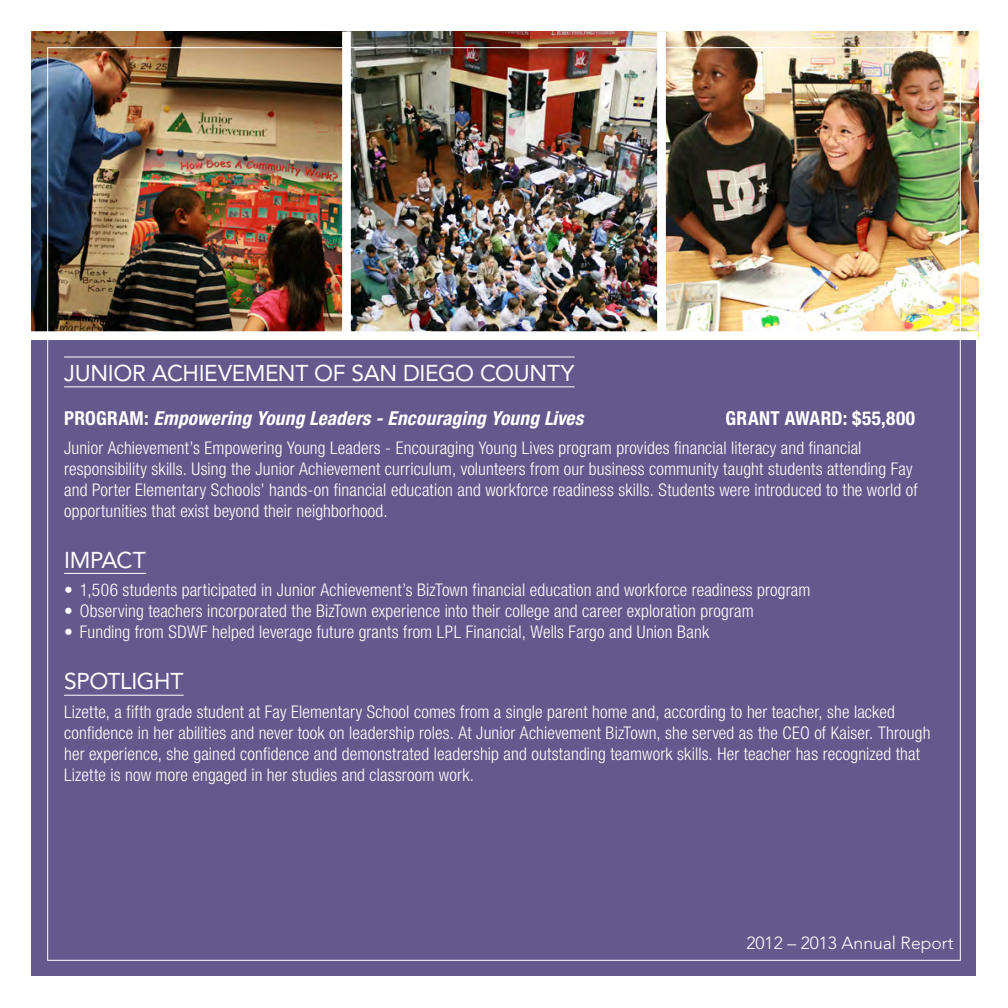
<style>
.page{position:relative;width:1008px;height:1008px;background:#fff}
.page>*{position:absolute;margin:0;border:0;box-sizing:border-box;transform-origin:0 0}
.Heading_2{font:22.75px "Avenir";letter-spacing:-.015em;color:#fff}
.Heading_3{font:22.75px "Avenir";letter-spacing:-.015em;color:#fff}
.Grant_Award_and_Proj{font:italic 700 condensed 19.25px "Helvetica Neue";letter-spacing:.015em;color:#fff}
.Grant_Award_and_Proj-2{font:700 condensed 19.25px "Helvetica Neue";letter-spacing:.025em;color:#fff}
.Copy{font:300 condensed 17.5px/21px "Helvetica Neue";letter-spacing:.01em;color:#fff}
.t1{font:300 17.5px "Avenir LT Std";color:#fff}
.s1{font-style:normal}
</style>
<div class="page">
<div style="left:32px;top:32px;width:944px;height:944px;background:#64598c"></div>
<img style="left:32px;top:32px;width:946px;height:299px">
<div style="left:342px;top:32px;width:9px;height:307px;background:#fff"></div>
<div style="left:657px;top:32px;width:9px;height:307px;background:#fff"></div>
<div style="left:30px;top:331px;width:948px;height:9px;background:#fff"></div>
<hr style="left:64px;top:357px;width:511px;height:1px;background:#fff">
<hr style="left:64px;top:386px;width:511px;height:1px;background:#fff">
<hr style="left:64px;top:573px;width:82px;height:1px;background:#fff">
<hr style="left:64px;top:695px;width:120px;height:1px;background:#fff">
<p class="Heading_2" style="left:64px;top:360px;width:512px">JUNIOR ACHIEVEMENT OF SAN DIEGO COUNTY</p>
<p class="Grant_Award_and_Proj" style="left:64px;top:406px;width:521px"><span class="s1">PROGRAM:</span> Empowering Young Leaders - Encouraging Young Lives</p>
<p class="Grant_Award_and_Proj-2" style="left:726px;top:406px;width:191px">GRANT AWARD: $55,800</p>
<p class="Copy" style="left:64px;top:437px;width:855px">Junior Achievement’s Empowering Young Leaders - Encouraging Young Lives program provides financial literacy and financial responsibility skills. Using the Junior Achievement curriculum, volunteers from our business community taught students attending Fay and Porter Elementary Schools’ hands-on financial education and workforce readiness skills. Students were introduced to the world of opportunities that exist beyond their neighborhood.</p>
<p class="Heading_3" style="left:64px;top:547px;width:83px">IMPACT</p>
<p class="Copy" style="left:64px;top:580px;width:748px">• 1,506 students participated in Junior Achievement’s BizTown financial education and workforce readiness program</p>
<p class="Copy" style="left:64px;top:601px;width:691px">• Observing teachers incorporated the BizTown experience into their college and career exploration program</p>
<p class="Copy" style="left:64px;top:622px;width:647px">• Funding from SDWF helped leverage future grants from LPL Financial, Wells Fargo and Union Bank</p>
<p class="Heading_3" style="left:64px;top:668px;width:121px">SPOTLIGHT</p>
<p class="Copy" style="left:64px;top:701px;width:868px">Lizette, a fifth grade student at Fay Elementary School comes from a single parent home and, according to her teacher, she lacked confidence in her abilities and never took on leadership roles. At Junior Achievement BizTown, she served as the CEO of Kaiser. Through her experience, she gained confidence and demonstrated leadership and outstanding teamwork skills. Her teacher has recognized that Lizette is now more engaged in her studies and classroom work.</p>
<p class="t1" style="left:746px;top:933px;width:209px">2012 – 2013 Annual Report</p>
</div>
